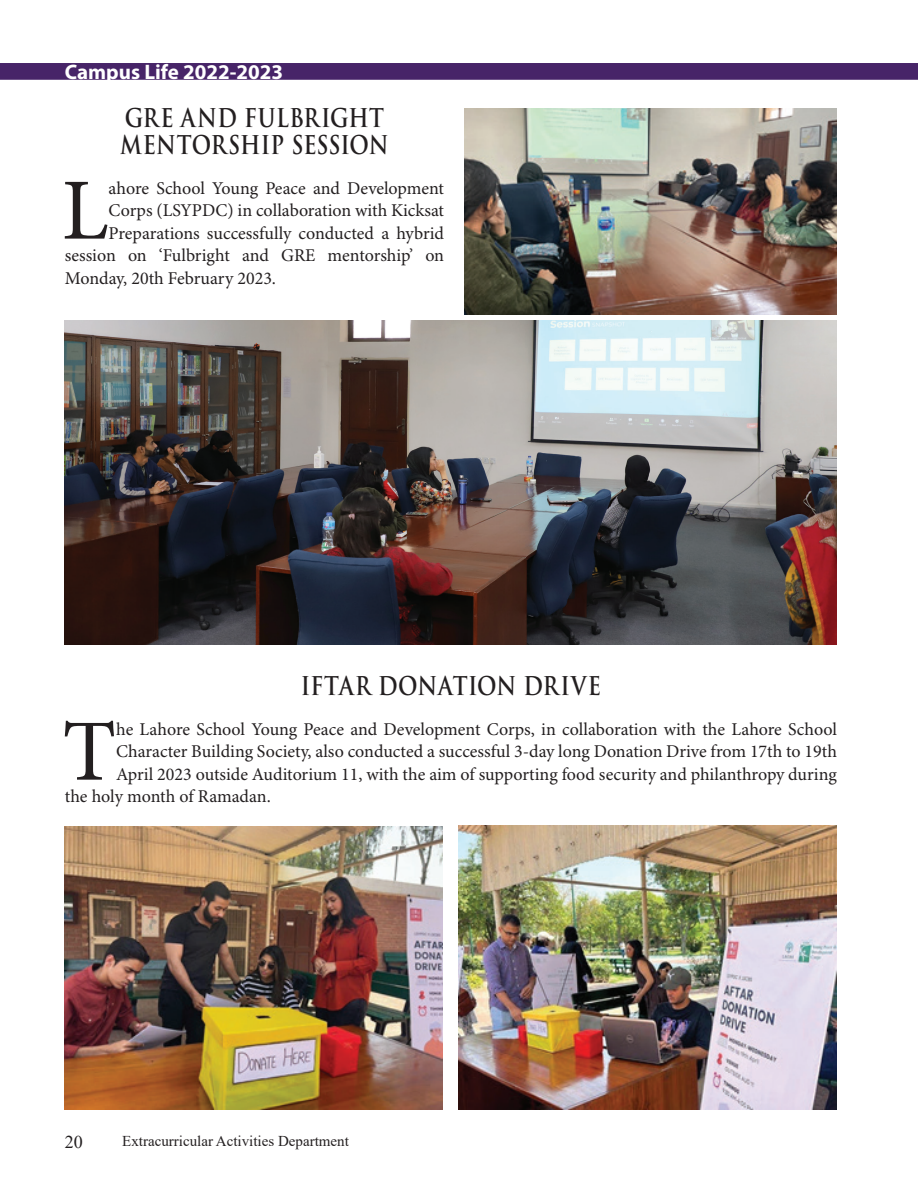
<style>
.page{position:relative;width:918px;height:1202px;background:#fff}
.page>*{position:absolute;margin:0;border:0;box-sizing:border-box;transform-origin:0 0}
.t1{font:87.3px "Minion Pro";color:#231f20}
.t2{font:700 25.2px/27px "Trajan Pro";letter-spacing:.01em;color:#231f20;scale:.83 1}
.t3{font:700 21px "Myriad Pro";color:#fff}
.t4{font:18px "Minion Pro";color:#231f20}
.t5{font:18px "Times New Roman";color:#231f20}
.t6{font:15px "Times New Roman";color:#231f20}
</style>
<div class="page">
<div style="left:0;top:63px;width:918px;height:17px;background:#472468"></div>
<img style="left:65px;top:321px;width:772px;height:323px">
<img style="left:65px;top:826px;width:378px;height:283px">
<img style="left:458px;top:826px;width:378px;height:283px">
<img style="left:464px;top:109px;width:373px;height:205px">
<p class="t3" style="left:65px;top:58px;width:220px">Campus Life 2022-2023</p>
<h2 class="t2" style="left:120px;top:104px;width:325px">GRE AND FULBRIGHT<br>MENTORSHIP SESSION</h2>
<h1 class="t1" style="left:62px;top:158px;width:48px">L</h1>
<p class="t4" style="left:109px;top:177px;width:337px">ahore School Young Peace and Development</p>
<p class="t4" style="left:109px;top:199px;width:337px">Corps (LSYPDC) in collaboration with Kicksat</p>
<p class="t4" style="left:109px;top:222px;width:337px">Preparations successfully conducted a hybrid</p>
<p class="t4" style="left:65px;top:244px;width:381px">session on ‘Fulbright and GRE mentorship’ on</p>
<p class="t4" style="left:65px;top:267px;width:213px">Monday, 20th February 2023.</p>
<h2 class="t2" style="left:301px;top:672px;width:363px">IFTAR DONATION DRIVE</h2>
<h1 class="t1" style="left:62px;top:699px;width:55px">T</h1>
<p class="t4" style="left:116px;top:718px;width:722px">he Lahore School Young Peace and Development Corps, in collaboration with the Lahore School</p>
<p class="t4" style="left:116px;top:740px;width:722px">Character Building Society, also conducted a successful 3-day long Donation Drive from 17th to 19th</p>
<p class="t4" style="left:116px;top:763px;width:722px">April 2023 outside Auditorium 11, with the aim of supporting food security and philanthropy during</p>
<p class="t4" style="left:65px;top:785px;width:208px">the holy month of Ramadan.</p>
<p class="t5" style="left:65px;top:1129px;width:19px">20</p>
<p class="t6" style="left:122px;top:1130px;width:228px">Extracurricular Activities Department</p>
</div>
